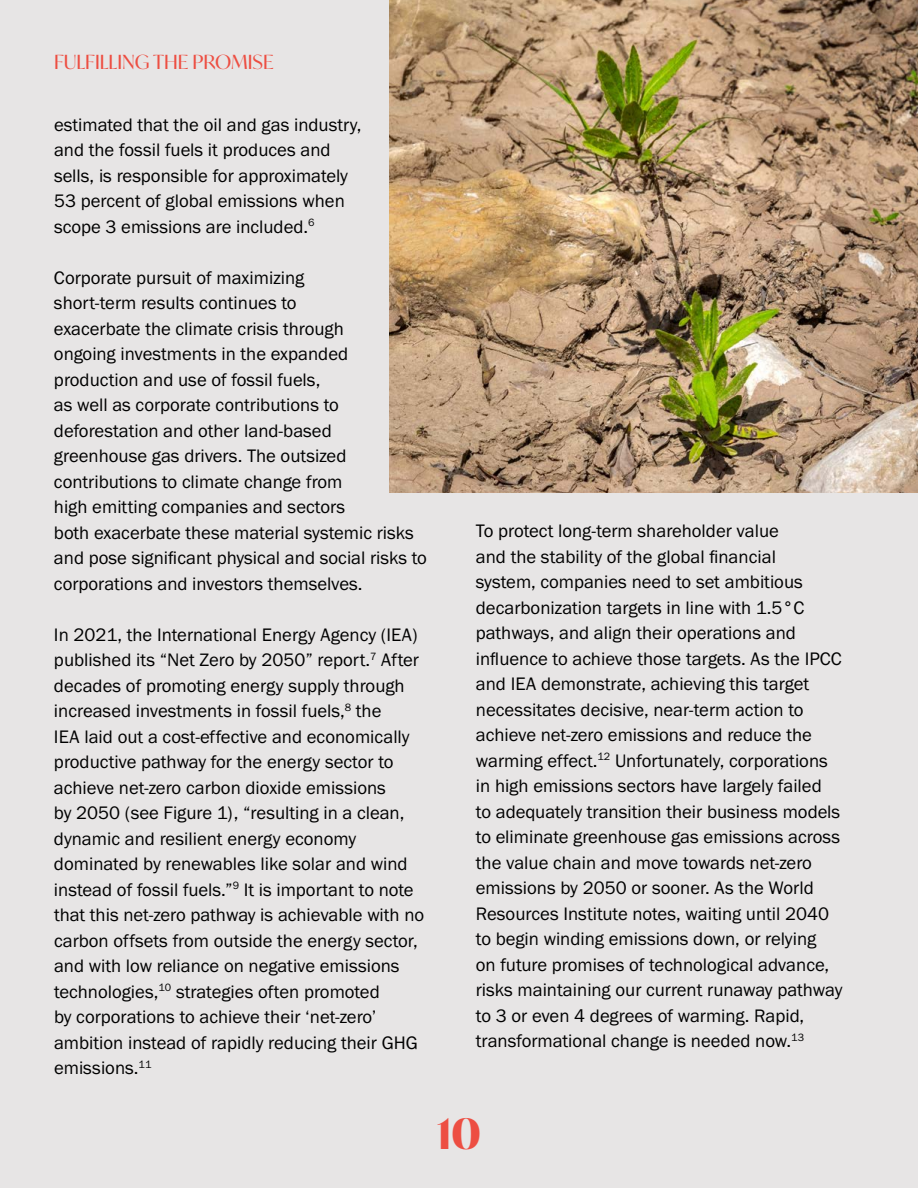
<style>
.page{position:relative;width:918px;height:1188px;background:#e7e5e5}
.page>*{position:absolute;margin:0;border:0;box-sizing:border-box;transform-origin:0 0}
.t1{font:700 42px "Ivy Mode";color:#ed4e42}
.t2{font:19.5px "Ivy Mode";color:#ed4e42}
.t3{font:18.75px/25.5px "Franklin Gothic URW Boo";color:#000}
</style>
<div class="page">
<img style="left:390px;top:0;width:528px;height:492px">
<p class="t2" style="left:54px;top:49px;width:221px">FULFILLING THE PROMISE</p>
<p class="t3" style="left:54px;top:111px;width:309px">estimated that the oil and gas industry, and the fossil fuels it produces and sells, is responsible for approximately 53 percent of global emissions when scope 3 emissions are included.<sup>6</sup></p>
<p class="t3" style="left:54px;top:264px;width:375px">Corporate pursuit of maximizing<br>short-term results continues to<br>exacerbate the climate crisis through<br>ongoing investments in the expanded production and use of fossil fuels,<br>as well as corporate contributions to deforestation and other land-based greenhouse gas drivers. The outsized contributions to climate change from<br>high emitting companies and sectors<br>both exacerbate these material systemic risks and pose significant physical and social risks to corporations and investors themselves.</p>
<p class="t3" style="left:54px;top:621px;width:372px">In 2021, the International Energy Agency (IEA) published its “Net Zero by 2050” report.<sup>7</sup> After decades of promoting energy supply through increased investments in fossil fuels,<sup>8</sup> the<br>IEA laid out a cost-effective and economically productive pathway for the energy sector to achieve net-zero carbon dioxide emissions<br>by 2050 (see Figure 1), “resulting in a clean, dynamic and resilient energy economy dominated by renewables like solar and wind instead of fossil fuels.”<sup>9</sup> It is important to note that this net-zero pathway is achievable with no carbon offsets from outside the energy sector, and with low reliance on negative emissions technologies,<sup>10</sup> strategies often promoted<br>by corporations to achieve their ‘net-zero’ ambition instead of rapidly reducing their GHG emissions.<sup>11</sup></p>
<p class="t3" style="left:476px;top:518px;width:368px">To protect long-term shareholder value<br>and the stability of the global financial<br>system, companies need to set ambitious decarbonization targets in line with 1.5°C pathways, and align their operations and influence to achieve those targets. As the IPCC and IEA demonstrate, achieving this target necessitates decisive, near-term action to achieve net-zero emissions and reduce the warming effect.<sup>12</sup> Unfortunately, corporations in high emissions sectors have largely failed<br>to adequately transition their business models to eliminate greenhouse gas emissions across the value chain and move towards net-zero emissions by 2050 or sooner. As the World Resources Institute notes, waiting until 2040 to begin winding emissions down, or relying<br>on future promises of technological advance, risks maintaining our current runaway pathway to 3 or even 4 degrees of warming. Rapid, transformational change is needed now.<sup>13</sup></p>
<h1 class="t1" style="left:437px;top:1105px;width:46px">10</h1>
</div>
